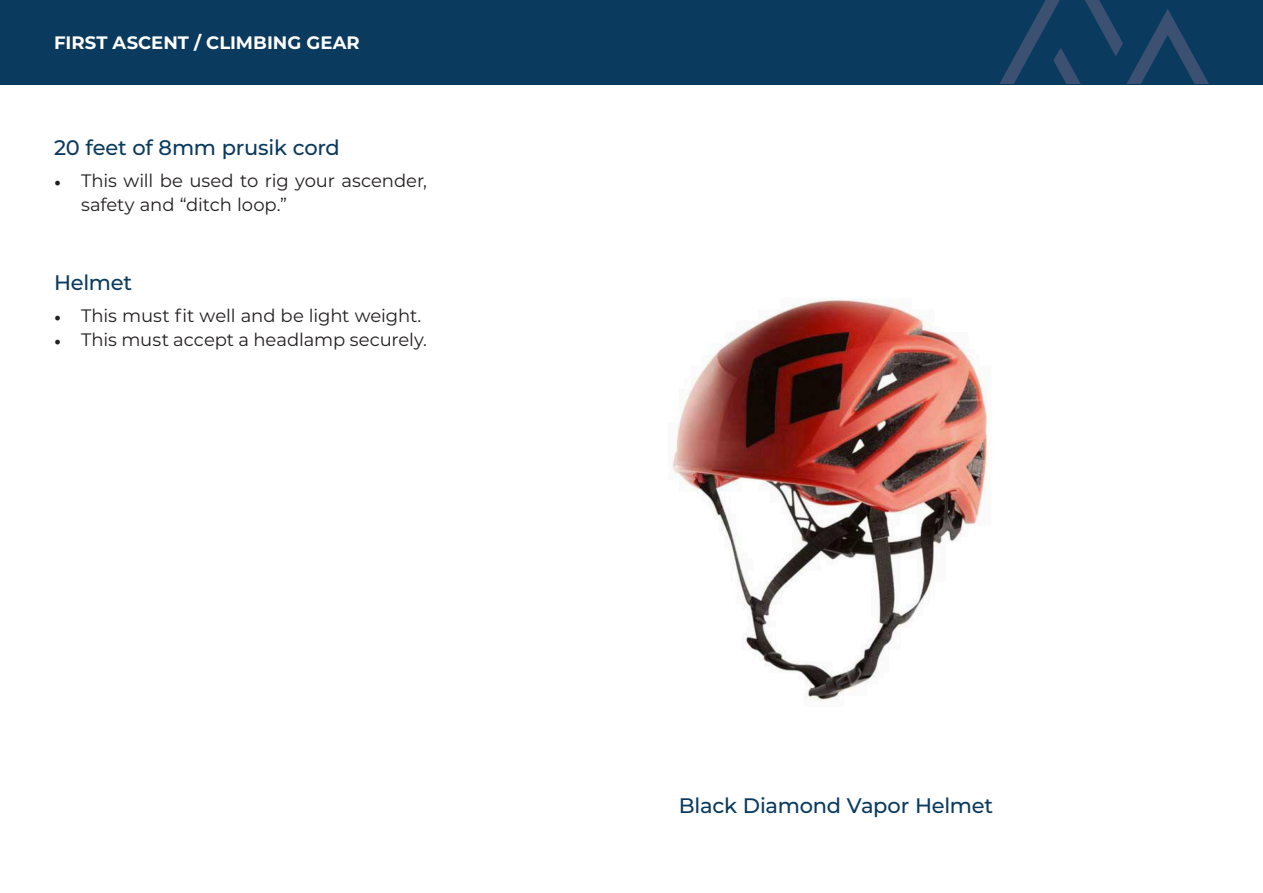
<style>
.page{position:relative;width:1263px;height:893px;background:#fff}
.page>*{position:absolute;margin:0;border:0;box-sizing:border-box;transform-origin:0 0}
.t1{font:500 21px "Montserrat";letter-spacing:-.01em;color:#0a3a5e}
.t2{font:18px/24px "Montserrat";letter-spacing:-.005em;color:#231f20}
.t3{font:700 18px "Montserrat";color:#fff}
.s1{font-family:"Minion Pro"}
</style>
<div class="page">
<div style="left:0;top:0;width:1263px;height:84px;background:#0a3a5e"></div>
<svg style="left:999px;top:0;width:210px;height:84px"></svg>
<img style="left:672px;top:298px;width:318px;height:403px">
<p class="t3" style="left:54px;top:30px;width:307px">FIRST ASCENT / CLIMBING GEAR</p>
<p class="t1" style="left:54px;top:133px;width:287px">20 feet of 8mm prusik cord</p>
<p class="t2" style="left:81px;top:168px;width:347px;text-indent:-27px"><span class="s1">•</span> This will be used to rig your ascender, safety and “ditch loop.”</p>
<p class="t1" style="left:54px;top:268px;width:80px">Helmet</p>
<p class="t2" style="left:54px;top:303px;width:369px"><span class="s1">•</span> This must fit well and be light weight.</p>
<p class="t2" style="left:54px;top:327px;width:374px"><span class="s1">•</span> This must accept a headlamp securely.</p>
<p class="t1" style="left:679px;top:791px;width:316px">Black Diamond Vapor Helmet</p>
</div>
